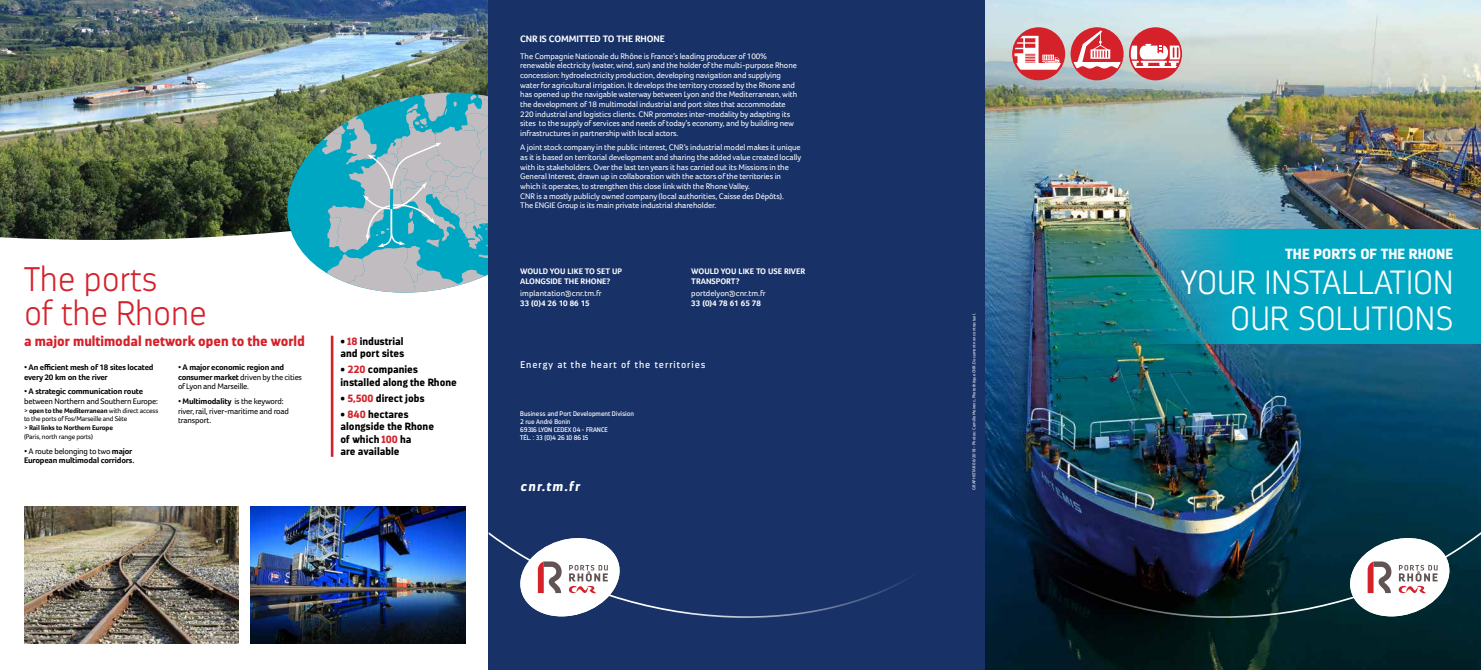
<style>
.page{position:relative;width:1481px;height:670px;background:#fff}
.page>*{position:absolute;margin:0;border:0;box-sizing:border-box;transform-origin:0 0}
.t1{font:200 34.04px/34px "Darwin";color:#d4212a}
.t2{font:200 33.51px/35.4px "Darwin";letter-spacing:.02em;color:#fff;text-align:right}
.t3{font:900 14.7px "Darwin";letter-spacing:.01em;color:#fff}
.t4{font:900 14px "Darwin";color:#d4212a}
.t5{font:italic 900 13.3px "Darwin";letter-spacing:.1em;color:#fff}
.t6{font:900 10.5px/12.2px "Darwin";color:#000}
.t7{font:9.71px "Darwin";letter-spacing:.105em;color:#fff}
.t8{font:700 9.62px "Foco";letter-spacing:-.01em;color:#fff}
.t9{font:8.31px/9.6px "Foco";letter-spacing:-.01em;color:#fff}
.t10{font:8.31px/9.6px "Foco";letter-spacing:-.02em;color:#000}
.t11{font:700 8.31px/9.6px "Foco";letter-spacing:-.02em;color:#000}
.t12{font:700 8.31px/10px "Foco";color:#fff}
.t13{font:7px/8.8px "Foco";letter-spacing:-.02em;color:#000}
.t14{font:6.65px/8px "Darwin";color:#fff}
.t15{font:4.38px "Foco";color:#fff}
.s1{font-weight:700}
.s2{font-weight:400}
.s3{color:#d4212a}
</style>
<div class="page">
<img style="left:985px;top:0;width:496px;height:670px">
<hr style="left:331px;top:336px;width:2px;height:121px;background:#d4212a">
<img style="left:24px;top:506px;width:214px;height:137px">
<img style="left:251px;top:506px;width:214px;height:137px">
<img style="left:0;top:0;width:489px;height:240px">
<svg style="left:286px;top:93px;width:30px;height:173px;background:#46988e"></svg>
<svg style="left:316px;top:93px;width:173px;height:200px;background:#74b1bb"></svg>
<div style="left:489px;top:0;width:496px;height:670px;background:#183268"></div>
<div style="left:1070px;top:27px;width:53px;height:53px;background:#d4212a;border-radius:50%"></div>
<svg style="left:1073px;top:30px;width:47px;height:38px"></svg>
<div style="left:1130px;top:28px;width:51px;height:51px;background:#d4212a;border-radius:50%"></div>
<hr style="left:1129px;top:67px;width:53px;height:1px;background:#fff">
<svg style="left:1129px;top:44px;width:53px;height:23px"></svg>
<div style="left:1129px;top:27px;width:53px;height:53px;border:2px solid #d4212a;border-radius:50%"></div>
<div style="left:1013px;top:28px;width:51px;height:51px;background:#d4212a;border-radius:50%"></div>
<svg style="left:1012px;top:64px;width:53px;height:8px"></svg>
<svg style="left:1012px;top:36px;width:47px;height:28px"></svg>
<div style="left:1012px;top:27px;width:53px;height:53px;border:2px solid #d4212a;border-radius:50%"></div>
<svg style="left:1019px;top:70px;width:40px;height:8px"></svg>
<svg style="left:1051px;top:522px;width:430px;height:96px;background:#0e2435"></svg>
<svg style="left:1346px;top:538px;width:107px;height:78px"></svg>
<svg style="left:489px;top:532px;width:419px;height:86px"></svg>
<svg style="left:1133px;top:229px;width:348px;height:114px;background:#09a1ba"></svg>
<h1 class="t1" style="left:24px;top:262px;width:185px">The ports<br>of the Rhone</h1>
<h3 class="t4" style="left:24px;top:332px;width:282px">a major multimodal network open to the world</h3>
<p class="t10" style="left:178px;top:362px;width:126px">• <span class="s1">A major economic region and consumer market</span> driven by the cities of Lyon and Marseille.</p>
<p class="t10" style="left:178px;top:396px;width:112px">• <span class="s1">Multimodality</span> is the keyword: river, rail, river-maritime and road transport.</p>
<p class="t11" style="left:24px;top:362px;width:131px"><span class="s2">•</span> An efficient mesh of 18 sites located every 20 km on the river</p>
<p class="t10" style="left:24px;top:386px;width:136px">• <span class="s1">A strategic communication route </span>between Northern and Southern Europe:</p>
<p class="t13" style="left:24px;top:406px;width:136px">&gt; <span class="s1">open to the Mediterranean</span> with direct access to the ports of Fos/Marseille and Sète<br>&gt; <span class="s1">Rail links to Northern Europe<br></span>(Paris, north range ports)</p>
<p class="t11" style="left:24px;top:446px;width:112px"><span class="s2">• A route belonging to two</span> major<br>European multimodal corridors.</p>
<p class="t6" style="left:341px;top:335px;width:65px">• <span class="s3">18</span> industrial and port sites</p>
<p class="t6" style="left:341px;top:363px;width:118px">• <span class="s3">220</span> companies installed along the Rhone</p>
<p class="t6" style="left:341px;top:392px;width:86px">• <span class="s3">5,500</span> direct jobs</p>
<p class="t6" style="left:341px;top:408px;width:95px">• <span class="s3">840</span> hectares alongside the Rhone of which <span class="s3">100</span> ha<br>are available</p>
<p class="t8" style="left:520px;top:33px;width:146px">CNR IS COMMITTED TO THE RHONE</p>
<p class="t9" style="left:520px;top:51px;width:279px">The Compagnie Nationale du Rhône is France’s leading producer of 100% renewable electricity (water, wind, sun) and the holder of the multi-purpose Rhone concession: hydroelectricity production, developing navigation and supplying water for agricultural irrigation. It develops the territory crossed by the Rhone and has opened up the navigable waterway between Lyon and the Mediterranean, with the development of 18 multimodal industrial and port sites that accommodate 220 industrial and logistics clients. CNR promotes inter-modality by adapting its sites to the supply of services and needs of today’s economy, and by building new infrastructures in partnership with local actors.</p>
<p class="t9" style="left:520px;top:143px;width:283px">A joint stock company in the public interest, CNR’s industrial model makes it unique as it is based on territorial development and sharing the added value created locally with its stakeholders. Over the last ten years it has carried out its Missions in the General Interest, drawn up in collaboration with the actors of the territories in which it operates, to strengthen this close linkwith the Rhone Valley.<br>CNR is a mostly publicly owned company (local authorities, Caisse des Dépôts).<br>The ENGIE Group is its main private industrial shareholder.</p>
<p class="t12" style="left:520px;top:266px;width:104px">WOULD YOU LIKE TO SET UP<br>ALONGSIDE THE RHONE?</p>
<p class="t9" style="left:520px;top:288px;width:83px">implantation@cnr.tm.fr</p>
<p class="t12" style="left:520px;top:298px;width:71px">33 (0)4 26 10 86 15</p>
<p class="t12" style="left:691px;top:266px;width:115px">WOULD YOU LIKE TO USE RIVER<br>TRANSPORT?</p>
<p class="t9" style="left:691px;top:288px;width:76px">portdelyon@cnr.tm.fr</p>
<p class="t12" style="left:691px;top:298px;width:71px">33 (0)4 78 61 65 78</p>
<p class="t7" style="left:520px;top:359px;width:187px">Energy at the heart of the territories</p>
<p class="t14" style="left:520px;top:409px;width:115px">Business and Port Development Division<br>2 rue André Bonin<br>69316 LYON CEDEX 04 - FRANCE<br>TÉL. : 33 (0)4 26 10 86 15</p>
<h3 class="t5" style="left:520px;top:478px;width:61px">cnr.tm.fr</h3>
<p class="t15" style="left:971px;top:489px;width:178px;rotate:-90deg">GRAPHISTAR 06/2018 - Photos : Camille Moirenc, Photothèque CNR. Document non contractuel.</p>
<h3 class="t3" style="left:1285px;top:244px;width:170px">THE PORTS OF THE RHONE</h3>
<h2 class="t2" style="left:1181px;top:265px;width:274px">YOUR INSTALLATION<br>OUR SOLUTIONS</h2>
</div>
